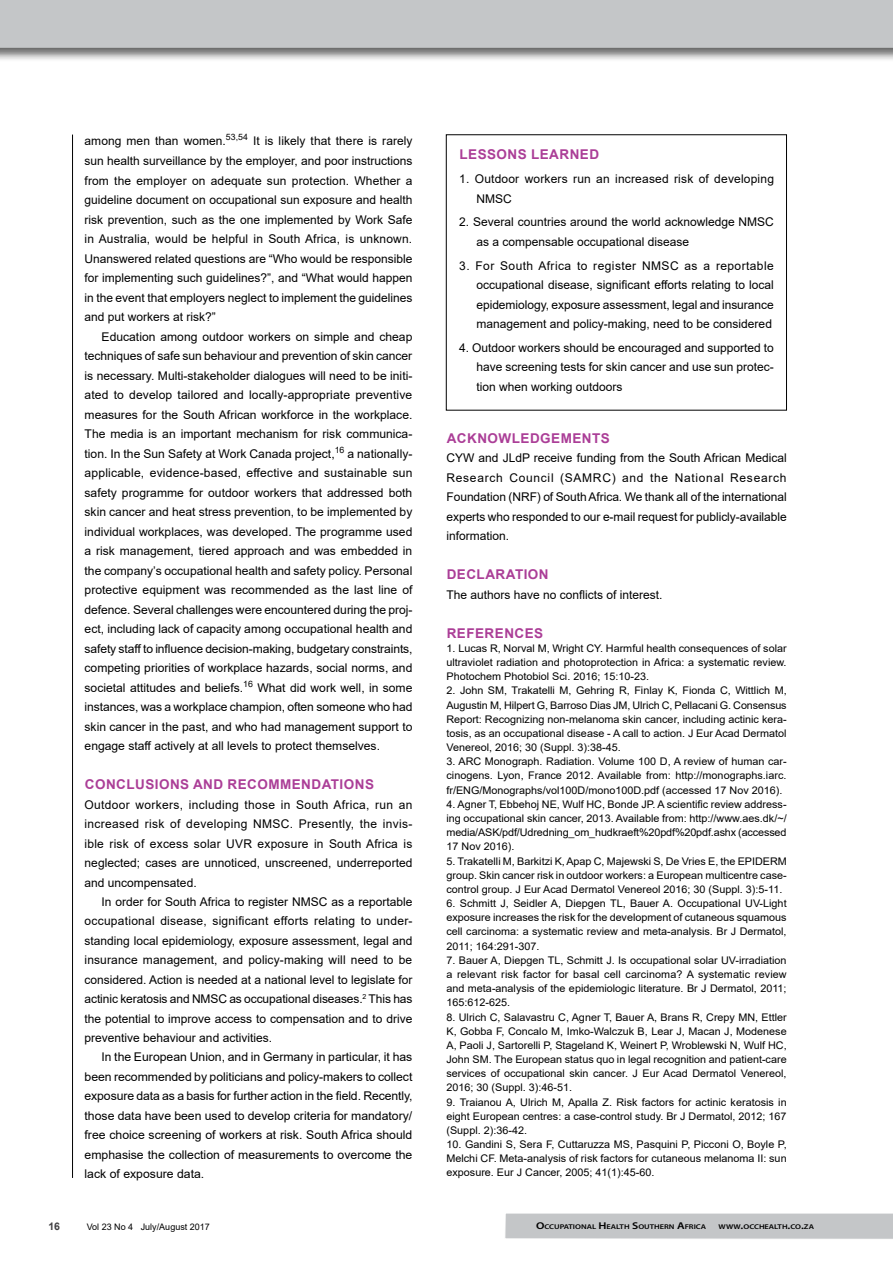
<style>
.page{position:relative;width:893px;height:1263px;background:#fff}
.page>*{position:absolute;margin:0;border:0;box-sizing:border-box;transform-origin:0 0}
.t1{font:700 13.5px "Arial";letter-spacing:.035em;color:#ab3e97}
.t2{font:12px/19.5px "Arial";color:#000;text-align:justify}
.t3{font:10.5px/14.2px "Arial";color:#000;text-align:justify}
.t4{font:700 10.5px "Arial";color:#414042}
.t5{font:9px "Arial";color:#000}
.t6{font:600 6.9px "Myriad Pro";color:#000;scale:1.21 1}
.s1{font-size:9.9px}
</style>
<div class="page">
<div style="left:0;top:0;width:893px;height:62px;background:#000;opacity:.6"></div>
<div style="left:0;top:0;width:893px;height:48px;background:#c4c6c8"></div>
<svg style="left:505px;top:1213px;width:388px;height:26px;background:#c6c8ca"></svg>
<div style="left:446px;top:135px;width:341px;height:275px;border:1px solid #000"></div>
<hr style="left:72px;top:135px;width:1px;height:1043px;background:#000">
<p class="t2" style="left:85px;top:131px;width:329px">among men than women.<sup>53,54</sup> It is likely that there is rarely sun health surveillance by the employer, and poor instructions from the employer on adequate sun protection. Whether a guideline document on occupational sun exposure and health risk prevention, such as the one implemented by Work Safe in Australia, would be helpful in South Africa, is unknown.<br>Unanswered related questions are “Who would be responsible for implementing such guidelines?”, and “What would happen in the event that employers neglect to implement the guidelines and put workers at risk?”</p>
<p class="t2" style="left:85px;top:327px;width:329px;text-indent:17px">Education among outdoor workers on simple and cheap techniques of safe sun behaviour and prevention of skin cancer is necessary. Multi-stakeholder dialogues will need to be initi&shy;ated to develop tailored and locally-appropriate preventive measures for the South African workforce in the workplace.<br>The media is an important mechanism for risk communica&shy;tion. In the Sun Safety at Work Canada project,<sup>16</sup> a nationally&shy;applicable, evidence-based, effective and sustainable sun safety programme for outdoor workers that addressed both skin cancer and heat stress prevention, to be implemented by individual workplaces, was developed. The programme used a risk management, tiered approach and was embedded in the company’s occupational health and safety policy. Personal protective equipment was recommended as the last line of defence. Several challenges were encountered during the proj&shy;ect, including lack of capacity among occupational health and safety staff to influence decision-making, budgetary constraints, competing priorities of workplace hazards, social norms, and societal attitudes and beliefs.<sup>16</sup> What did work well, in some instances, was a workplace champion, often someone who had skin cancer in the past, and who had management support to engage staff actively at all levels to protect themselves.</p>
<p class="t1" style="left:85px;top:775px;width:291px">CONCLUSIONS AND RECOMMENDATIONS</p>
<p class="t2" style="left:85px;top:795px;width:329px">Outdoor workers, including those in South Africa, run an increased risk of developing NMSC. Presently, the invis&shy;ible risk of excess solar UVR exposure in South Africa is neglected; cases are unnoticed, unscreened, underreported and uncompensated.</p>
<p class="t2" style="left:85px;top:892px;width:329px;text-indent:17px">In order for South Africa to register NMSC as a reportable occupational disease, significant efforts relating to under&shy;standing local epidemiology, exposure assessment, legal and insurance management, and policy-making will need to be considered. Action is needed at a national level to legislate for actinic keratosis and NMSC as occupational diseases.<sup>2</sup> This has the potential to improve access to compensation and to drive preventive behaviour and activities.</p>
<p class="t2" style="left:85px;top:1047px;width:330px;text-indent:17px">In the European Union, and in Germany in particular, it has been recommended by politicians and policy-makers to collect exposure data as a basis for further action in the field. Recently, those data have been used to develop criteria for mandatory/ free choice screening of workers at risk. South Africa should emphasise the collection of measurements to overcome the lack of exposure data.</p>
<p class="t1" style="left:459px;top:145px;width:141px">LESSONS LEARNED</p>
<p class="t2" style="left:476px;top:169px;width:299px;text-indent:-17px">1. Outdoor workers run an increased risk of developing<br>NMSC</p>
<p class="t2" style="left:476px;top:212px;width:299px;text-indent:-17px">2. Several countries around the world acknowledge NMSC as a compensable occupational disease</p>
<p class="t2" style="left:476px;top:256px;width:299px;text-indent:-17px">3. For South Africa to register NMSC as a reportable occupational disease, significant efforts relating to local epidemiology, exposure assessment, legal and insurance management and policy-making, need to be considered</p>
<p class="t2" style="left:476px;top:338px;width:299px;text-indent:-17px">4. Outdoor workers should be encouraged and supported to have screening tests for skin cancer and use sun protec&shy;tion when working outdoors</p>
<p class="t1" style="left:447px;top:428px;width:165px">ACKNOWLEDGEMENTS</p>
<p class="t2" style="left:446px;top:448px;width:342px">CYW and JLdP receive funding from the South African Medical Research Council (SAMRC) and the National Research Foundation (NRF) of South Africa. We thank all of the international experts who responded to our e-mail request for publicly-available information.</p>
<p class="t1" style="left:447px;top:565px;width:103px">DECLARATION</p>
<p class="t2" style="left:446px;top:585px;width:218px">The authors have no conflicts of interest.</p>
<p class="t1" style="left:447px;top:623px;width:98px">REFERENCES</p>
<p class="t3" style="left:446px;top:641px;width:342px">1. Lucas R, Norval M, Wright CY. Harmful health consequences of solar ultraviolet radiation and photoprotection in Africa: a systematic review.<br>Photochem Photobiol Sci. 2016; 15:10-23.</p>
<p class="t3" style="left:446px;top:683px;width:342px">2. John SM, Trakatelli M, Gehring R, Finlay K, Fionda C, Wittlich M, Augustin M, Hilpert G, Barroso Dias JM, Ulrich C, Pellacani G. Consensus Report: Recognizing non-melanoma skin cancer, including actinic kera&shy;tosis, as an occupational disease - A call to action. J Eur Acad Dermatol Venereol, 2016; 30 (Suppl. 3):38-45.</p>
<p class="t3" style="left:446px;top:754px;width:342px">3. ARC Monograph. Radiation. Volume 100 D, A review of human car&shy;cinogens. Lyon, France 2012. Available from: http://monographs.iarc. fr/ENG/Monographs/vol100D/mono100D.pdf (accessed 17 Nov 2016).</p>
<p class="t3" style="left:446px;top:797px;width:342px">4. Agner T, Ebbehoj NE, Wulf HC, Bonde JP. A scientific review address&shy;ing occupational skin cancer, 2013. Available from: http://www.aes.dk/~/ media/ASK/pdf/Udredning_om_hudkraeft%20pdf%20pdf.ashx (accessed 17 Nov 2016).</p>
<p class="t3" style="left:446px;top:854px;width:342px">5. Trakatelli M, Barkitzi K, Apap C, Majewski S, De Vries E, the EPIDERM group. Skin cancer risk in outdoor workers: a European multicentre case&shy;control group. J Eur Acad Dermatol Venereol 2016; 30 (Suppl. 3):5-11.</p>
<p class="t3" style="left:446px;top:896px;width:342px">6. Schmitt J, Seidler A, Diepgen TL, Bauer A. Occupational UV-Light exposure increases the risk for the development of cutaneous squamous cell carcinoma: a systematic review and meta-analysis. Br J Dermatol, 2011; 164:291-307.</p>
<p class="t3" style="left:446px;top:953px;width:342px">7. Bauer A, Diepgen TL, Schmitt J. Is occupational solar UV-irradiation a relevant risk factor for basal cell carcinoma? A systematic review and meta-analysis of the epidemiologic literature. Br J Dermatol, 2011; 165:612-625.</p>
<p class="t3" style="left:446px;top:1009px;width:342px">8. Ulrich C, Salavastru C, Agner T, Bauer A, Brans R, Crepy MN, Ettler K, Gobba F, Concalo M, Imko-Walczuk B, Lear J, Macan J, Modenese A, Paoli J, Sartorelli P, Stageland K, Weinert P, Wroblewski N, Wulf HC, John SM. The European status quo in legal recognition and patient-care services of occupational skin cancer. J Eur Acad Dermatol Venereol, 2016; 30 (Suppl. 3):46-51.</p>
<p class="t3" style="left:446px;top:1095px;width:342px">9. Traianou A, Ulrich M, Apalla Z. Risk factors for actinic keratosis in eight European centres: a case-control study. Br J Dermatol, 2012; 167 (Suppl. 2):36-42.</p>
<p class="t3" style="left:446px;top:1137px;width:342px">10. Gandini S, Sera F, Cuttaruzza MS, Pasquini P, Picconi O, Boyle P, Melchi CF. Meta-analysis of risk factors for cutaneous melanoma II: sun exposure. Eur J Cancer, 2005; 41(1):45-60.</p>
<p class="t4" style="left:48px;top:1219px;width:13px">16</p>
<p class="t5" style="left:87px;top:1220px;width:125px">Vol 23 No 4 July/August 2017</p>
<p class="t6" style="left:536px;top:1222px;width:142px"><span class="s1">O</span>CCUPATIONAL <span class="s1">H</span>EALTH <span class="s1">S</span>OUTHERN <span class="s1">A</span>FRICA</p>
<p class="t6" style="left:719px;top:1222px;width:80px">WWW<span class="s1">.</span>OCCHEALTH<span class="s1">.</span>CO<span class="s1">.</span>ZA</p>
</div>
